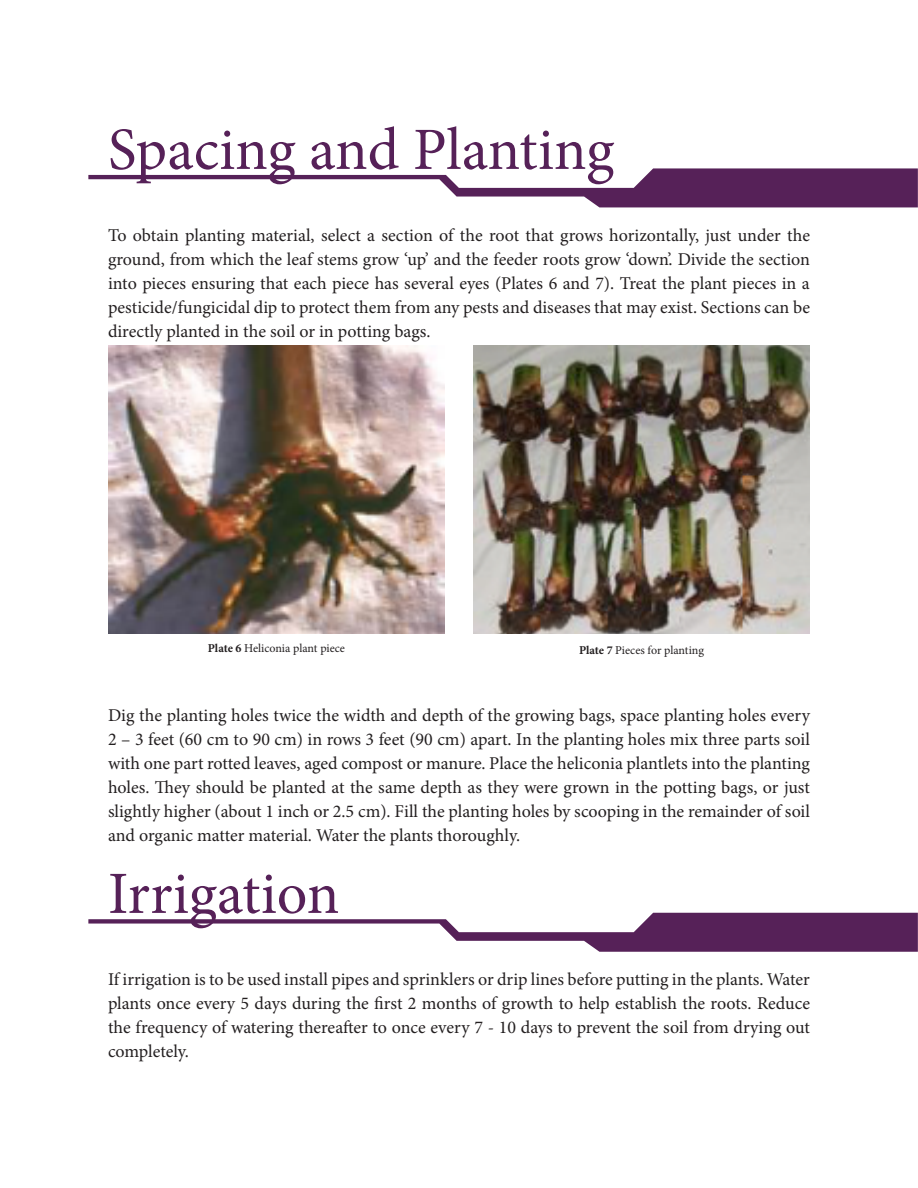
<style>
.page{position:relative;width:918px;height:1188px;background:#fff}
.page>*{position:absolute;margin:0;border:0;box-sizing:border-box;transform-origin:0 0}
.Heading{font:60px "Minion Pro";color:#562158}
.Paragraph_Style_1{font:18px/24px "Minion Pro";color:#231f20;text-align:justify}
.t1{font:12px "Minion Pro";color:#231f20}
.s1{font-weight:700}
</style>
<div class="page">
<svg style="left:88px;top:168px;width:830px;height:39px"></svg>
<svg style="left:88px;top:913px;width:830px;height:39px"></svg>
<img style="left:108px;top:346px;width:337px;height:288px">
<img style="left:473px;top:346px;width:337px;height:288px">
<p class="Heading" style="left:108px;top:110px;width:508px">Spacing and Planting</p>
<p class="Paragraph_Style_1" style="left:108px;top:223px;width:704px">To obtain planting material, select a section of the root that grows horizontally, just under the ground, from which the leaf stems grow ‘up’ and the feeder roots grow ‘down’. Divide the section into pieces ensuring that each piece has several eyes (Plates 6 and 7). Treat the plant pieces in a pesticide/fungicidal dip to protect them from any pests and diseases that may exist. Sections can be directly planted in the soil or in potting bags.</p>
<p class="t1" style="left:208px;top:640px;width:139px"><span class="s1">Plate 6</span> Heliconia plant piece</p>
<p class="t1" style="left:579px;top:642px;width:126px"><span class="s1">Plate 7</span> Pieces for planting</p>
<p class="Paragraph_Style_1" style="left:108px;top:703px;width:704px">Dig the planting holes twice the width and depth of the growing bags, space planting holes every 2 – 3 feet (60 cm to 90 cm) in rows 3 feet (90 cm) apart. In the planting holes mix three parts soil with one part rotted leaves, aged compost or manure. Place the heliconia plantlets into the planting holes. They should be planted at the same depth as they were grown in the potting bags, or just slightly higher (about 1 inch or 2.5 cm). Fill the planting holes by scooping in the remainder of soil and organic matter material. Water the plants thoroughly.</p>
<p class="Heading" style="left:108px;top:854px;width:233px">Irrigation</p>
<p class="Paragraph_Style_1" style="left:108px;top:967px;width:704px">If irrigation is to be used install pipes and sprinklers or drip lines before putting in the plants. Water plants once every 5 days during the first 2 months of growth to help establish the roots. Reduce the frequency of watering thereafter to once every 7 - 10 days to prevent the soil from drying out completely.</p>
</div>
